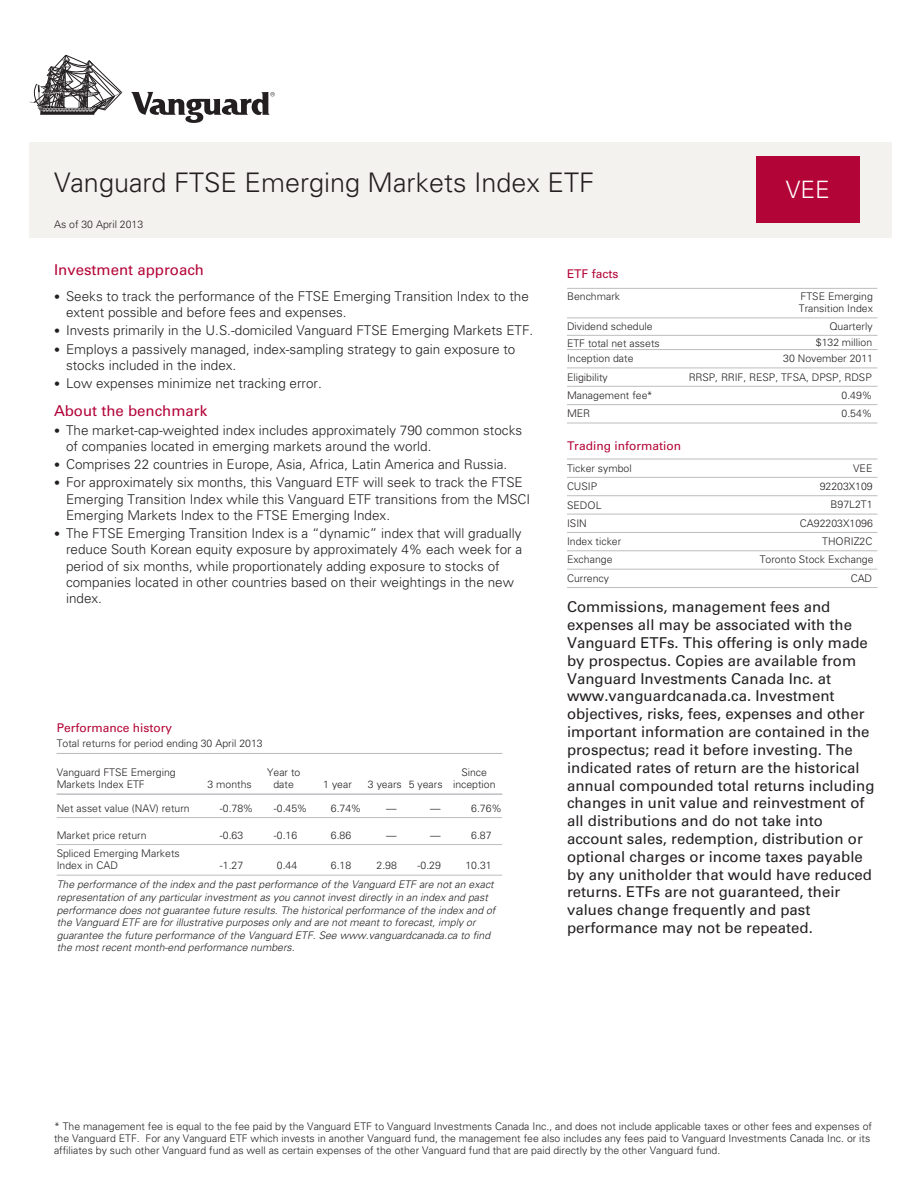
<style>
.page{position:relative;width:918px;height:1188px;background:#fff}
.page>*{position:absolute;margin:0;border:0;box-sizing:border-box;transform-origin:0 0}
.t1{font:300 27px "Univers LT Std";color:#231f20}
.t2{font:300 24px "Univers LT Std";color:#fff}
.t3{font:15px/17.9px "Univers LT Std";color:#231f20}
.t4{font:15px "Univers LT Std";color:#b30437}
.t5{font:300 13.5px/16.2px "Univers LT Std";color:#231f20}
.t6{font:12px "Univers LT Std";color:#b30437}
.t7{font:300 10.5px/12px "Univers LT Std";color:#231f20}
.t8{font:italic 300 10.5px/12.6px "Univers LT Std";color:#231f20}
.s1{font-size:12px}
</style>
<div class="page">
<svg style="left:30px;top:55px;width:93px;height:60px"></svg>
<svg style="left:131px;top:92px;width:144px;height:31px"></svg>
<div style="left:29px;top:143px;width:863px;height:95px;background:#f4f2ef"></div>
<div style="left:756px;top:156px;width:104px;height:67px;background:#b30437"></div>
<hr style="left:567px;top:288px;width:311px;height:1px;background:#bcbdc0">
<hr style="left:567px;top:318px;width:311px;height:1px;background:#bcbdc0">
<hr style="left:567px;top:335px;width:311px;height:1px;background:#bcbdc0">
<hr style="left:567px;top:349px;width:311px;height:1px;background:#bcbdc0">
<hr style="left:567px;top:368px;width:311px;height:1px;background:#bcbdc0">
<hr style="left:567px;top:386px;width:311px;height:1px;background:#bcbdc0">
<hr style="left:567px;top:404px;width:311px;height:1px;background:#bcbdc0">
<hr style="left:567px;top:423px;width:311px;height:1px;background:#bcbdc0">
<hr style="left:567px;top:459px;width:311px;height:1px;background:#bcbdc0">
<hr style="left:567px;top:477px;width:311px;height:1px;background:#bcbdc0">
<hr style="left:567px;top:495px;width:311px;height:1px;background:#bcbdc0">
<hr style="left:567px;top:514px;width:311px;height:1px;background:#bcbdc0">
<hr style="left:567px;top:532px;width:311px;height:1px;background:#bcbdc0">
<hr style="left:567px;top:551px;width:311px;height:1px;background:#bcbdc0">
<hr style="left:567px;top:569px;width:311px;height:1px;background:#bcbdc0">
<hr style="left:567px;top:587px;width:311px;height:1px;background:#bcbdc0">
<hr style="left:57px;top:753px;width:445px;height:1px;background:#bcbdc0">
<hr style="left:57px;top:794px;width:445px;height:1px;background:#bcbdc0">
<hr style="left:57px;top:817px;width:445px;height:1px;background:#bcbdc0">
<hr style="left:57px;top:844px;width:445px;height:1px;background:#bcbdc0">
<hr style="left:57px;top:875px;width:445px;height:1px;background:#bcbdc0">
<h1 class="t1" style="left:54px;top:172px;width:542px">Vanguard FTSE Emerging Markets Index ETF</h1>
<p class="t7" style="left:54px;top:219px;width:91px">As of 30 April 2013</p>
<h2 class="t2" style="left:786px;top:181px;width:45px">VEE</h2>
<h3 class="t4" style="left:54px;top:265px;width:152px">Investment approach</h3>
<p class="t5" style="left:66px;top:289px;width:464px;text-indent:-12px"><span class="s1">•</span> Seeks to track the performance of the FTSE Emerging Transition Index to the extent possible and before fees and expenses.</p>
<p class="t5" style="left:54px;top:324px;width:481px"><span class="s1">•</span> Invests primarily in the U.S.-domiciled Vanguard FTSE Emerging Markets ETF.</p>
<p class="t5" style="left:66px;top:342px;width:451px;text-indent:-12px"><span class="s1">•</span> Employs a passively managed, index-sampling strategy to gain exposure to stocks included in the index.</p>
<p class="t5" style="left:54px;top:377px;width:269px"><span class="s1">•</span> Low expenses minimize net tracking error.</p>
<h3 class="t4" style="left:54px;top:405px;width:155px">About the benchmark</h3>
<p class="t5" style="left:66px;top:423px;width:458px;text-indent:-12px"><span class="s1">•</span> The market-cap-weighted index includes approximately 790 common stocks of companies located in emerging markets around the world.</p>
<p class="t5" style="left:54px;top:457px;width:455px"><span class="s1">•</span> Comprises 22 countries in Europe, Asia, Africa, Latin America and Russia.</p>
<p class="t5" style="left:66px;top:476px;width:466px;text-indent:-12px"><span class="s1">•</span> For approximately six months, this Vanguard ETF will seek to track the FTSE<br>Emerging Transition Index while this Vanguard ETF transitions from the MSCI<br>Emerging Markets Index to the FTSE Emerging Index.</p>
<p class="t5" style="left:66px;top:527px;width:458px;text-indent:-12px"><span class="s1">•</span> The FTSE Emerging Transition Index is a “dynamic” index that will gradually reduce South Korean equity exposure by approximately 4% each week for a period of six months, while proportionately adding exposure to stocks of companies located in other countries based on their weightings in the new index.</p>
<p class="t6" style="left:57px;top:723px;width:117px">Performance history</p>
<p class="t7" style="left:57px;top:738px;width:207px">Total returns for period ending 30 April 2013</p>
<p class="t7" style="left:57px;top:768px;width:121px">Vanguard FTSE Emerging<br>Markets Index ETF</p>
<p class="t7" style="left:267px;top:768px;width:35px;text-align:center">Year to date</p>
<p class="t7" style="left:208px;top:780px;width:46px">3 months</p>
<p class="t7" style="left:323px;top:780px;width:30px">1 year</p>
<p class="t7" style="left:368px;top:780px;width:76px">3 years 5 years</p>
<p class="t7" style="left:453px;top:768px;width:44px;text-align:center">Since inception</p>
<p class="t7" style="left:57px;top:803px;width:135px">Net asset value (NAV) return</p>
<p class="t7" style="left:220px;top:803px;width:35px">-0.78%</p>
<p class="t7" style="left:274px;top:803px;width:35px">-0.45%</p>
<p class="t7" style="left:331px;top:803px;width:32px">6.74%</p>
<p class="t7" style="left:386px;top:803px;width:12px">—</p>
<p class="t7" style="left:430px;top:803px;width:12px">—</p>
<p class="t7" style="left:471px;top:803px;width:32px">6.76%</p>
<p class="t7" style="left:57px;top:830px;width:91px">Market price return</p>
<p class="t7" style="left:220px;top:830px;width:25px">-0.63</p>
<p class="t7" style="left:274px;top:830px;width:25px">-0.16</p>
<p class="t7" style="left:331px;top:830px;width:22px">6.86</p>
<p class="t7" style="left:386px;top:830px;width:12px">—</p>
<p class="t7" style="left:430px;top:830px;width:12px">—</p>
<p class="t7" style="left:471px;top:830px;width:22px">6.87</p>
<p class="t7" style="left:57px;top:849px;width:125px">Spliced Emerging Markets<br>Index in CAD</p>
<p class="t7" style="left:220px;top:861px;width:25px">-1.27</p>
<p class="t7" style="left:277px;top:861px;width:22px">0.44</p>
<p class="t7" style="left:331px;top:861px;width:22px">6.18</p>
<p class="t7" style="left:377px;top:861px;width:22px">2.98</p>
<p class="t7" style="left:418px;top:861px;width:25px">-0.29</p>
<p class="t7" style="left:465px;top:861px;width:28px">10.31</p>
<p class="t8" style="left:57px;top:877px;width:440px">The performance of the index and the past performance of the Vanguard ETF are not an exact representation of any particular investment as you cannot invest directly in an index and past performance does not guarantee future results. The historical performance of the index and of the Vanguard ETF are for illustrative purposes only and are not meant to forecast, imply or guarantee the future performance of the Vanguard ETF. See www.vanguardcanada.ca to find the most recent month-end performance numbers.</p>
<p class="t6" style="left:567px;top:269px;width:53px">ETF facts</p>
<p class="t7" style="left:567px;top:291px;width:55px">Benchmark</p>
<p class="t7" style="left:799px;top:291px;width:76px">FTSE Emerging<br>Transition Index</p>
<p class="t7" style="left:567px;top:321px;width:87px">Dividend schedule</p>
<p class="t7" style="left:829px;top:321px;width:45px">Quarterly</p>
<p class="t7" style="left:567px;top:338px;width:94px">ETF total net assets</p>
<p class="t7" style="left:816px;top:337px;width:58px">$132 million</p>
<p class="t7" style="left:567px;top:353px;width:68px">Inception date</p>
<p class="t7" style="left:783px;top:353px;width:91px">30 November 2011</p>
<p class="t7" style="left:567px;top:372px;width:42px">Eligibility</p>
<p class="t7" style="left:689px;top:372px;width:185px">RRSP, RRIF, RESP, TFSA, DPSP, RDSP</p>
<p class="t7" style="left:567px;top:390px;width:87px">Management fee*</p>
<p class="t7" style="left:841px;top:390px;width:32px">0.49%</p>
<p class="t7" style="left:567px;top:408px;width:25px">MER</p>
<p class="t7" style="left:841px;top:408px;width:32px">0.54%</p>
<p class="t6" style="left:567px;top:442px;width:116px">Trading information</p>
<p class="t7" style="left:567px;top:463px;width:66px">Ticker symbol</p>
<p class="t7" style="left:853px;top:463px;width:21px">VEE</p>
<p class="t7" style="left:567px;top:481px;width:32px">CUSIP</p>
<p class="t7" style="left:820px;top:481px;width:55px">92203X109</p>
<p class="t7" style="left:567px;top:500px;width:36px">SEDOL</p>
<p class="t7" style="left:831px;top:500px;width:44px">B97L2T1</p>
<p class="t7" style="left:567px;top:518px;width:21px">ISIN</p>
<p class="t7" style="left:800px;top:518px;width:74px">CA92203X1096</p>
<p class="t7" style="left:567px;top:536px;width:56px">Index ticker</p>
<p class="t7" style="left:822px;top:536px;width:52px">THORIZ2C</p>
<p class="t7" style="left:567px;top:555px;width:47px">Exchange</p>
<p class="t7" style="left:760px;top:555px;width:115px">Toronto Stock Exchange</p>
<p class="t7" style="left:567px;top:573px;width:44px">Currency</p>
<p class="t7" style="left:851px;top:573px;width:23px">CAD</p>
<p class="t3" style="left:567px;top:600px;width:309px">Commissions, management fees and expenses all may be associated with the Vanguard ETFs. This offering is only made by prospectus. Copies are available from Vanguard Investments Canada Inc. at www.vanguardcanada.ca. Investment objectives, risks, fees, expenses and other important information are contained in the prospectus; read it before investing. The indicated rates of return are the historical annual compounded total returns including changes in unit value and reinvestment of all distributions and do not take into account sales, redemption, distribution or optional charges or income taxes payable by any unitholder that would have reduced returns. ETFs are not guaranteed, their values change frequently and past performance may not be repeated.</p>
<p class="t7" style="left:54px;top:1121px;width:820px">* The management fee is equal to the fee paid by the Vanguard ETF to Vanguard Investments Canada Inc., and does not include applicable taxes or other fees and expenses of the Vanguard ETF. For any Vanguard ETF which invests in another Vanguard fund, the management fee also includes any fees paid to Vanguard Investments Canada Inc. or its affiliates by such other Vanguard fund as well as certain expenses of the other Vanguard fund that are paid directly by the other Vanguard fund.</p>
</div>
